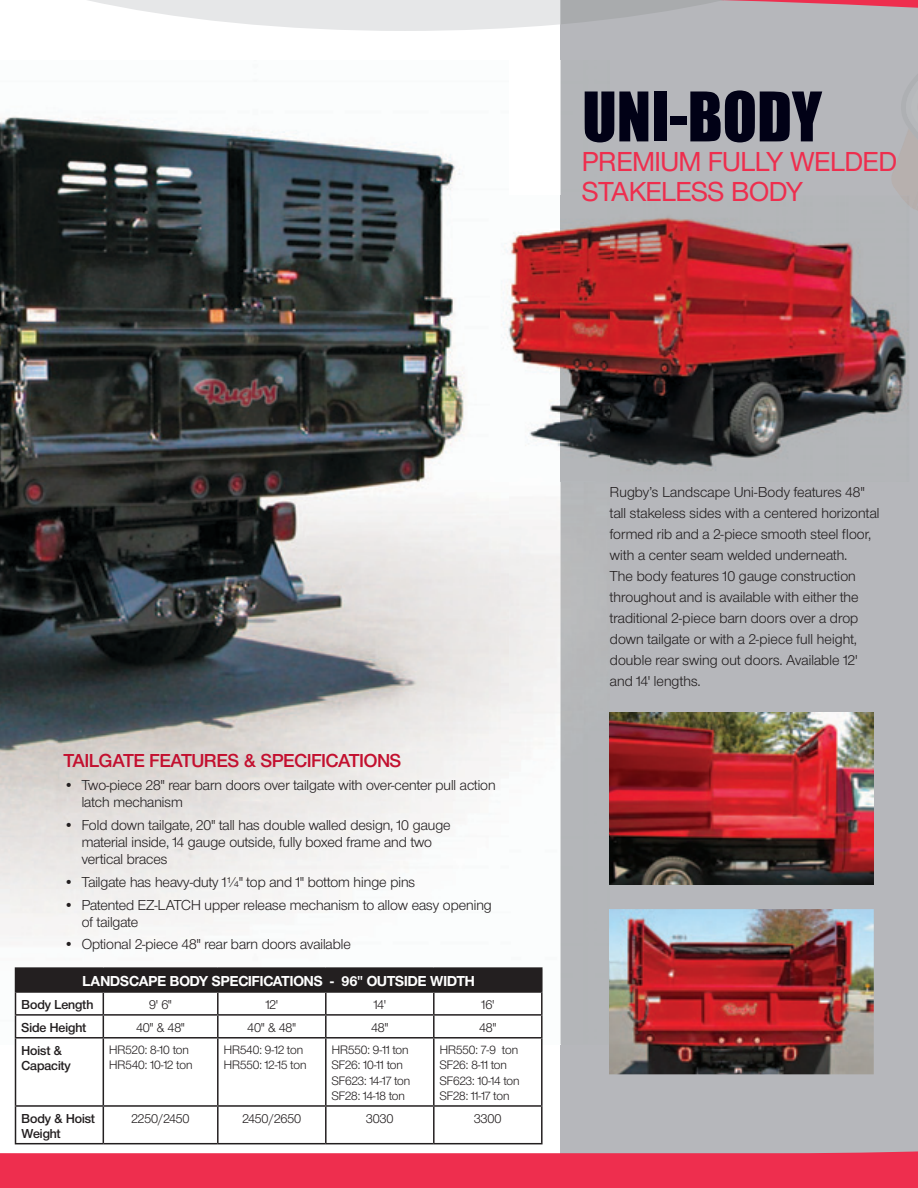
<style>
.page{position:relative;width:918px;height:1188px;background:#fff}
.page>*{position:absolute;margin:0;border:0;box-sizing:border-box;transform-origin:0 0}
.t1{font:63.15px "Impact";color:#010116}
.t2{font:500 28.5px/30px "Nimbus San Nov D";color:#ee2e4e}
.t3{font:600 19.5px "Nimbus San Nov D";color:#c3102f}
.t4{font:15px/21px "Nimbus San Nov D";letter-spacing:.005em;color:#231f20}
.t5{font:700 15px "Nimbus San Nov D";color:#fff}
.t6{font:13.5px "Nimbus San Nov D";color:#231f20}
.t7{font:600 13.5px/15px "Nimbus San Nov D";color:#231f20}
.t8{font:12.75px/15.3px "Nimbus San Nov D";color:#231f20}
</style>
<div class="page">
<div style="left:561px;top:0;width:357px;height:1180px;background:#b6b7bb"></div>
<img style="left:610px;top:909px;width:264px;height:88px">
<img style="left:610px;top:713px;width:264px;height:172px">
<img style="left:14px;top:997px;width:860px;height:62px">
<svg style="left:560px;top:0;width:358px;height:60px"></svg>
<svg style="left:0;top:1059px;width:918px;height:129px"></svg>
<img style="left:0;top:116px;width:510px;height:773px">
<img style="left:560px;top:60px;width:1px;height:136px">
<img style="left:510px;top:482px;width:51px;height:563px">
<img style="left:561px;top:712px;width:49px;height:333px">
<img style="left:609px;top:909px;width:1px;height:136px">
<img style="left:490px;top:196px;width:419px;height:286px">
<svg style="left:891px;top:130px;width:27px;height:81px"></svg>
<svg style="left:88px;top:0;width:636px;height:31px"></svg>
<div style="left:16px;top:968px;width:526px;height:24px;background:#231f20"></div>
<svg style="left:219px;top:993px;width:322px;height:150px"></svg>
<hr style="left:15px;top:967px;width:88px;height:2px;background:#231f20">
<hr style="left:103px;top:967px;width:115px;height:2px;background:#231f20">
<hr style="left:218px;top:967px;width:108px;height:2px;background:#231f20">
<hr style="left:326px;top:967px;width:108px;height:2px;background:#231f20">
<hr style="left:434px;top:967px;width:109px;height:2px;background:#231f20">
<hr style="left:541px;top:969px;width:2px;height:22px;background:#231f20">
<hr style="left:218px;top:991px;width:108px;height:2px;background:#231f20">
<hr style="left:217px;top:993px;width:2px;height:21px;background:#231f20">
<hr style="left:326px;top:991px;width:108px;height:2px;background:#231f20">
<hr style="left:325px;top:993px;width:2px;height:21px;background:#231f20">
<hr style="left:434px;top:991px;width:109px;height:2px;background:#231f20">
<hr style="left:433px;top:993px;width:2px;height:21px;background:#231f20">
<hr style="left:541px;top:993px;width:2px;height:21px;background:#231f20">
<svg style="left:15px;top:969px;width:203px;height:174px"></svg>
<hr style="left:218px;top:1014px;width:108px;height:2px;background:#231f20">
<hr style="left:217px;top:1016px;width:2px;height:21px;background:#231f20">
<hr style="left:326px;top:1014px;width:108px;height:2px;background:#231f20">
<hr style="left:325px;top:1016px;width:2px;height:21px;background:#231f20">
<hr style="left:434px;top:1014px;width:109px;height:2px;background:#231f20">
<hr style="left:433px;top:1016px;width:2px;height:21px;background:#231f20">
<hr style="left:541px;top:1016px;width:2px;height:21px;background:#231f20">
<hr style="left:15px;top:1037px;width:88px;height:2px;background:#231f20">
<hr style="left:15px;top:1039px;width:1px;height:66px;background:#231f20">
<hr style="left:217px;top:1039px;width:2px;height:66px;background:#231f20">
<hr style="left:325px;top:1039px;width:2px;height:66px;background:#231f20">
<hr style="left:433px;top:1039px;width:2px;height:66px;background:#231f20">
<hr style="left:15px;top:1105px;width:88px;height:2px;background:#231f20">
<hr style="left:15px;top:1107px;width:1px;height:36px;background:#231f20">
<hr style="left:103px;top:1107px;width:1px;height:36px;background:#231f20">
<hr style="left:217px;top:1107px;width:2px;height:36px;background:#231f20">
<hr style="left:325px;top:1107px;width:2px;height:36px;background:#231f20">
<hr style="left:433px;top:1107px;width:2px;height:36px;background:#231f20">
<hr style="left:541px;top:1107px;width:2px;height:36px;background:#231f20">
<hr style="left:15px;top:1143px;width:88px;height:1px;background:#231f20">
<hr style="left:103px;top:1143px;width:115px;height:1px;background:#231f20">
<hr style="left:218px;top:1143px;width:108px;height:1px;background:#231f20">
<hr style="left:326px;top:1143px;width:108px;height:1px;background:#231f20">
<hr style="left:434px;top:1143px;width:109px;height:1px;background:#231f20">
<hr style="left:103px;top:1037px;width:115px;height:2px;background:#231f20">
<hr style="left:103px;top:1039px;width:1px;height:66px;background:#231f20">
<hr style="left:218px;top:1037px;width:108px;height:2px;background:#231f20">
<hr style="left:326px;top:1037px;width:108px;height:2px;background:#231f20">
<hr style="left:434px;top:1037px;width:109px;height:2px;background:#231f20">
<hr style="left:541px;top:1039px;width:2px;height:66px;background:#231f20">
<hr style="left:103px;top:1105px;width:115px;height:2px;background:#231f20">
<hr style="left:218px;top:1105px;width:108px;height:2px;background:#231f20">
<hr style="left:326px;top:1105px;width:108px;height:2px;background:#231f20">
<hr style="left:434px;top:1105px;width:109px;height:2px;background:#231f20">
<h1 class="t1" style="left:582px;top:68px;width:241px">UNI-BODY</h1>
<h2 class="t2" style="left:582px;top:146px;width:316px">PREMIUM FULLY WELDED<br>STAKELESS BODY</h2>
<h3 class="t3" style="left:64px;top:749px;width:339px">TAILGATE FEATURES &amp; SPECIFICATIONS</h3>
<p class="t4" style="left:82px;top:776px;width:415px;line-height:17.2px;text-indent:-18px">• Two-piece 28" rear barn doors over tailgate with over-center pull action latch mechanism</p>
<p class="t4" style="left:82px;top:816px;width:370px;line-height:17.2px;text-indent:-18px">• Fold down tailgate, 20" tall has double walled design, 10 gauge material inside, 14 gauge outside, fully boxed frame and two vertical braces</p>
<p class="t4" style="left:64px;top:871px;width:353px">• Tailgate has heavy-duty 1¼" top and 1" bottom hinge pins</p>
<p class="t4" style="left:82px;top:896px;width:412px;line-height:17.2px;text-indent:-18px">• Patented EZ-LATCH upper release mechanism to allow easy opening of tailgate</p>
<p class="t4" style="left:64px;top:934px;width:289px">• Optional 2-piece 48" rear barn doors available</p>
<p class="t5" style="left:82px;top:972px;width:394px">LANDSCAPE BODY SPECIFICATIONS - 96" OUTSIDE WIDTH</p>
<p class="t7" style="left:22px;top:996px;width:73px">Body Length</p>
<p class="t6" style="left:149px;top:997px;width:24px">9' 6"</p>
<p class="t6" style="left:266px;top:997px;width:14px">12'</p>
<p class="t6" style="left:374px;top:997px;width:14px">14'</p>
<p class="t6" style="left:482px;top:997px;width:14px">16'</p>
<p class="t7" style="left:22px;top:1019px;width:66px">Side Height</p>
<p class="t6" style="left:136px;top:1020px;width:50px">40" &amp; 48"</p>
<p class="t6" style="left:248px;top:1020px;width:50px">40" &amp; 48"</p>
<p class="t6" style="left:371px;top:1020px;width:18px">48"</p>
<p class="t6" style="left:479px;top:1020px;width:18px">48"</p>
<p class="t7" style="left:21px;top:1042px;width:51px">Hoist &amp;<br>Capacity</p>
<p class="t8" style="left:109px;top:1042px;width:85px">HR520: 8-10 ton<br>HR540: 10-12 ton</p>
<p class="t8" style="left:224px;top:1042px;width:84px">HR540: 9-12 ton<br>HR550: 12-15 ton</p>
<p class="t8" style="left:332px;top:1042px;width:80px">HR550: 9-11 ton<br>SF26: 10-11 ton<br>SF623: 14-17 ton<br>SF28: 14-18 ton</p>
<p class="t8" style="left:440px;top:1042px;width:81px">HR550: 7-9 ton<br>SF26: 8-11 ton<br>SF623: 10-14 ton<br>SF28: 11-17 ton</p>
<p class="t7" style="left:22px;top:1110px;width:75px">Body &amp; Hoist<br>Weight</p>
<p class="t6" style="left:131px;top:1111px;width:60px">2250/2450</p>
<p class="t6" style="left:242px;top:1111px;width:60px">2450/2650</p>
<p class="t6" style="left:366px;top:1111px;width:29px">3030</p>
<p class="t6" style="left:474px;top:1111px;width:29px">3300</p>
<p class="t4" style="left:610px;top:481px;width:271px">Rugby’s Landscape Uni-Body features 48" tall stakeless sides with a centered horizontal formed rib and a 2-piece smooth steel floor, with a center seam welded underneath.<br>The body features 10 gauge construction throughout and is available with either the traditional 2-piece barn doors over a drop down tailgate or with a 2-piece full height, double rear swing out doors. Available 12' and 14' lengths.</p>
</div>
